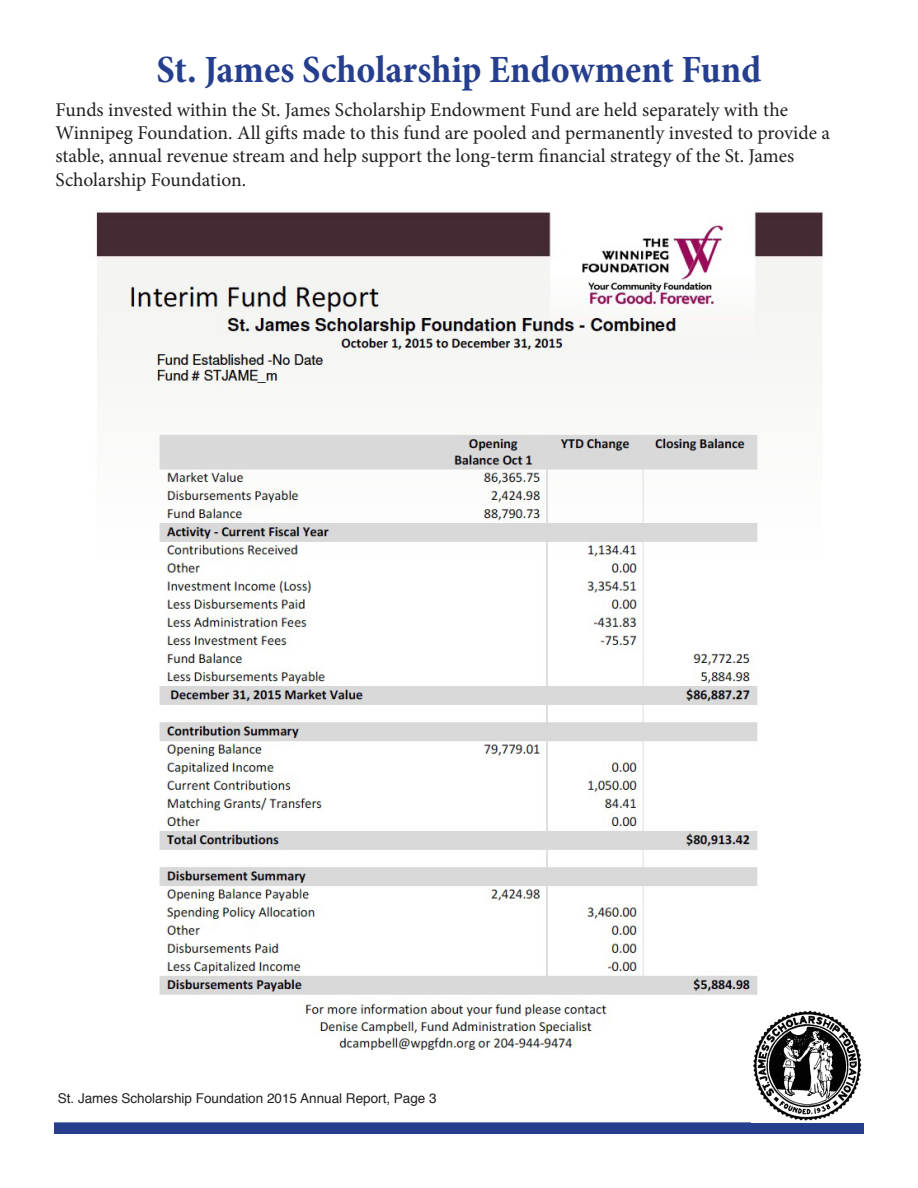
<style>
.page{position:relative;width:918px;height:1188px;background:#fff}
.page>*{position:absolute;margin:0;border:0;box-sizing:border-box;transform-origin:0 0}
.t1{font:700 condensed 39px "Minion Pro";color:#253f8e}
.t2{font:19.5px/23.4px "Minion Pro";letter-spacing:-.005em;color:#231f20}
.t3{font:13.5px "Helvetica";color:#231f20}
</style>
<div class="page">
<img style="left:96px;top:212px;width:727px;height:839px">
<div style="left:54px;top:1122px;width:810px;height:12px;background:#253f8e;border:2px solid #253f8e"></div>
<img style="left:751px;top:1009px;width:111px;height:112px">
<p class="t1" style="left:157px;top:43px;width:606px">St. James Scholarship Endowment Fund</p>
<p class="t2" style="left:56px;top:98px;width:776px">Funds invested within the St. James Scholarship Endowment Fund are held separately with the Winnipeg Foundation. All gifts made to this fund are pooled and permanently invested to provide a stable, annual revenue stream and help support the long-term financial strategy of the St. James Scholarship Foundation.</p>
<p class="t3" style="left:58px;top:1088px;width:380px">St. James Scholarship Foundation 2015 Annual Report, Page 3</p>
</div>
